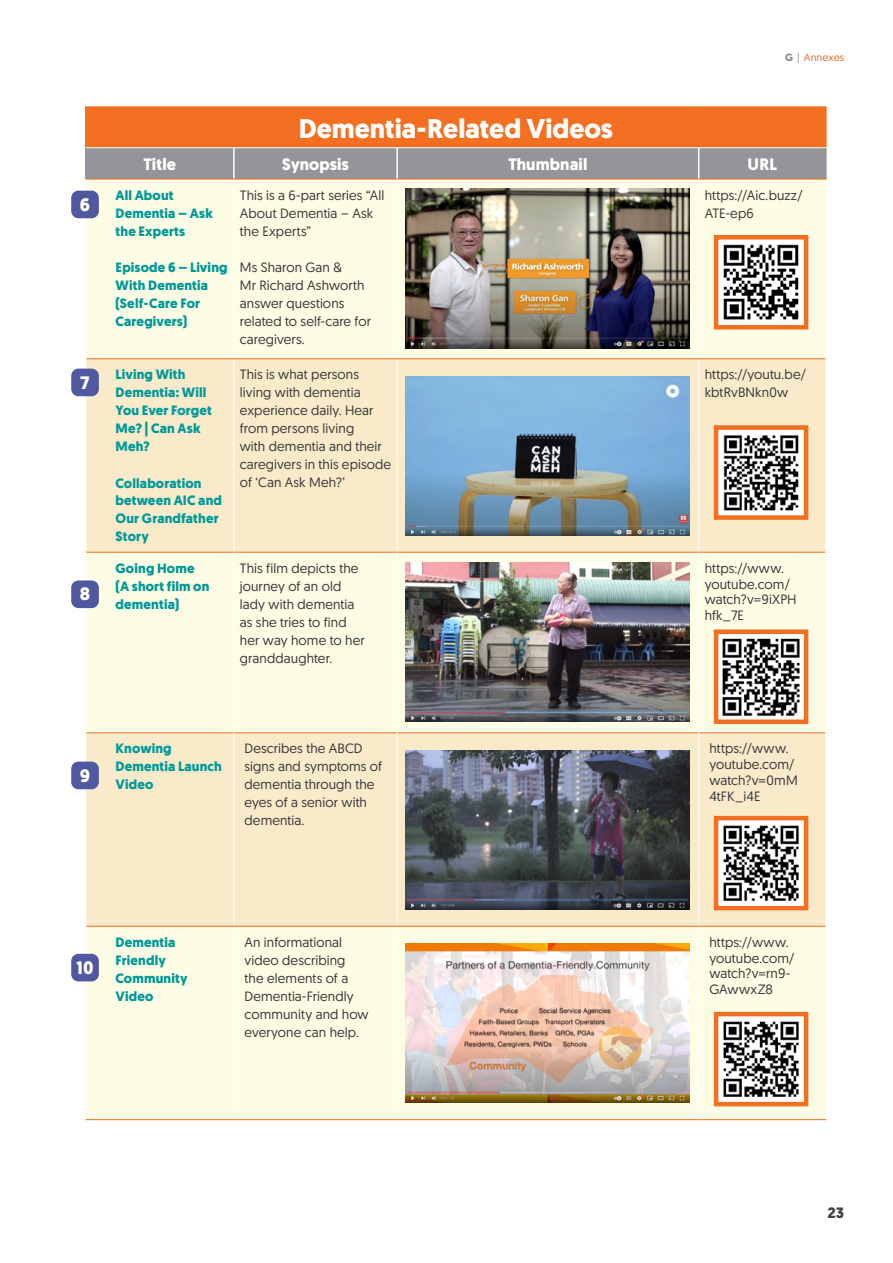
<style>
.page{position:relative;width:893px;height:1263px;background:#fff}
.page>*{position:absolute;margin:0;border:0;box-sizing:border-box;transform-origin:0 0}
.t1{font:700 27px "Geomanist";color:#fff}
.t2{font:700 18px "Geomanist";color:#fff}
.t3{font:700 16.5px "Geomanist";letter-spacing:.005em;color:#fff}
.t4{font:700 15px "Geomanist";color:#414042}
.t5{font:13.5px/18px "Geomanist";letter-spacing:.01em;color:#383839}
.t6{font:700 13.5px/18px "Geomanist";letter-spacing:.015em;color:#099}
.t7{font:10.5px "Geomanist";letter-spacing:.015em;color:#e46a26}
.s1{font-weight:700;color:#898b8e}
.s2{color:#939598}
</style>
<div class="page">
<div style="left:86px;top:107px;width:740px;height:41px;background:#f36f21"></div>
<div style="left:87px;top:148px;width:738px;height:31px;background:#939598"></div>
<div style="left:86px;top:180px;width:739px;height:939px;background:#fdfce5"></div>
<svg style="left:86px;top:359px;width:739px;height:567px;background:#f9eed1"></svg>
<hr style="left:85px;top:106px;width:149px;height:2px;background:#f36f21">
<hr style="left:234px;top:106px;width:163px;height:2px;background:#f36f21">
<hr style="left:397px;top:106px;width:302px;height:2px;background:#f36f21">
<hr style="left:699px;top:106px;width:128px;height:2px;background:#f36f21">
<hr style="left:825px;top:108px;width:2px;height:39px;background:#f36f21">
<hr style="left:85px;top:147px;width:149px;height:1px;background:#fff">
<hr style="left:234px;top:147px;width:163px;height:1px;background:#fff">
<hr style="left:397px;top:147px;width:302px;height:1px;background:#fff">
<hr style="left:699px;top:147px;width:128px;height:1px;background:#fff">
<hr style="left:233px;top:148px;width:2px;height:31px;background:#fff">
<hr style="left:396px;top:148px;width:2px;height:31px;background:#fff">
<hr style="left:698px;top:148px;width:1px;height:31px;background:#fff">
<hr style="left:825px;top:148px;width:2px;height:31px;background:#939598">
<hr style="left:233px;top:927px;width:1px;height:192px;background:#fff">
<hr style="left:397px;top:927px;width:1px;height:192px;background:#fff">
<hr style="left:698px;top:927px;width:1px;height:192px;background:#fff">
<hr style="left:233px;top:359px;width:1px;height:193px;background:#fff">
<hr style="left:397px;top:359px;width:1px;height:193px;background:#fff">
<hr style="left:698px;top:359px;width:1px;height:193px;background:#fff">
<hr style="left:86px;top:732px;width:147px;height:1px;background:#f36f21">
<hr style="left:85px;top:179px;width:149px;height:1px;background:#f36f21">
<hr style="left:234px;top:732px;width:163px;height:1px;background:#f36f21">
<hr style="left:234px;top:179px;width:163px;height:1px;background:#f36f21">
<hr style="left:398px;top:732px;width:300px;height:1px;background:#f36f21">
<hr style="left:397px;top:179px;width:302px;height:1px;background:#f36f21">
<hr style="left:699px;top:732px;width:126px;height:1px;background:#f36f21">
<hr style="left:699px;top:179px;width:128px;height:1px;background:#f36f21">
<hr style="left:85px;top:179px;width:1px;height:180px;background:#fff">
<hr style="left:233px;top:733px;width:1px;height:193px;background:#fff">
<hr style="left:233px;top:179px;width:1px;height:179px;background:#fff">
<hr style="left:397px;top:733px;width:1px;height:193px;background:#fff">
<hr style="left:397px;top:179px;width:1px;height:179px;background:#fff">
<hr style="left:698px;top:733px;width:1px;height:193px;background:#fff">
<hr style="left:698px;top:179px;width:1px;height:179px;background:#fff">
<hr style="left:825px;top:179px;width:1px;height:180px;background:#fff">
<hr style="left:86px;top:926px;width:148px;height:1px;background:#f36f21">
<hr style="left:86px;top:358px;width:148px;height:1px;background:#f36f21">
<hr style="left:234px;top:926px;width:163px;height:1px;background:#f36f21">
<hr style="left:234px;top:358px;width:163px;height:1px;background:#f36f21">
<hr style="left:397px;top:926px;width:302px;height:1px;background:#f36f21">
<hr style="left:397px;top:358px;width:302px;height:1px;background:#f36f21">
<hr style="left:699px;top:926px;width:126px;height:1px;background:#f36f21">
<hr style="left:699px;top:358px;width:126px;height:1px;background:#f36f21">
<hr style="left:85px;top:1119px;width:149px;height:1px;background:#f36f21">
<hr style="left:86px;top:552px;width:148px;height:1px;background:#f36f21">
<hr style="left:234px;top:1119px;width:163px;height:1px;background:#f36f21">
<hr style="left:234px;top:552px;width:163px;height:1px;background:#f36f21">
<hr style="left:397px;top:1119px;width:302px;height:1px;background:#f36f21">
<hr style="left:397px;top:552px;width:302px;height:1px;background:#f36f21">
<hr style="left:699px;top:1119px;width:127px;height:1px;background:#f36f21">
<hr style="left:699px;top:552px;width:126px;height:1px;background:#f36f21">
<hr style="left:233px;top:552px;width:1px;height:181px;background:#fff">
<hr style="left:397px;top:552px;width:1px;height:181px;background:#fff">
<hr style="left:698px;top:552px;width:1px;height:181px;background:#fff">
<hr style="left:85px;top:108px;width:2px;height:39px;background:#f36f21">
<hr style="left:85px;top:148px;width:2px;height:31px;background:#939598">
<img style="left:406px;top:188px;width:283px;height:160px">
<img style="left:406px;top:376px;width:283px;height:159px">
<img style="left:405px;top:563px;width:284px;height:159px">
<img style="left:719px;top:240px;width:84px;height:85px">
<div style="left:714px;top:235px;width:94px;height:95px;border:4px solid #f36f21"></div>
<img style="left:719px;top:430px;width:84px;height:85px">
<div style="left:714px;top:425px;width:94px;height:95px;border:4px solid #f36f21"></div>
<img style="left:719px;top:634px;width:84px;height:85px">
<div style="left:714px;top:629px;width:94px;height:95px;border:4px solid #f36f21"></div>
<img style="left:406px;top:750px;width:284px;height:160px">
<img style="left:406px;top:943px;width:284px;height:159px">
<img style="left:719px;top:821px;width:84px;height:84px">
<div style="left:714px;top:816px;width:94px;height:94px;border:4px solid #f36f21"></div>
<img style="left:719px;top:1017px;width:84px;height:84px">
<div style="left:714px;top:1012px;width:94px;height:94px;border:4px solid #f36f21"></div>
<div style="left:71px;top:191px;width:28px;height:27px;background:#50589f;border-radius:7px"></div>
<div style="left:71px;top:369px;width:28px;height:27px;background:#50589f;border-radius:7px"></div>
<div style="left:71px;top:580px;width:28px;height:28px;background:#50589f;border-radius:7px"></div>
<div style="left:71px;top:762px;width:28px;height:27px;background:#50589f;border-radius:7px"></div>
<div style="left:71px;top:954px;width:28px;height:27px;background:#50589f;border-radius:7px"></div>
<h2 class="t2" style="left:80px;top:192px;width:12px">6</h2>
<h2 class="t2" style="left:80px;top:370px;width:11px">7</h2>
<h2 class="t2" style="left:80px;top:582px;width:12px">8</h2>
<h1 class="t1" style="left:299px;top:110px;width:316px">Dementia-Related Videos</h1>
<p class="t7" style="left:785px;top:50px;width:61px"><span class="s1">G</span> <span class="s2">|</span> Annexes</p>
<p class="t3" style="left:144px;top:153px;width:34px">Title</p>
<p class="t3" style="left:282px;top:153px;width:68px">Synopsis</p>
<p class="t3" style="left:508px;top:153px;width:80px">Thumbnail</p>
<p class="t3" style="left:748px;top:153px;width:31px">URL</p>
<p class="t6" style="left:116px;top:186px;width:99px">All About<br>Dementia – Ask the Experts</p>
<p class="t6" style="left:116px;top:258px;width:114px">Episode 6 – Living<br>With Dementia (Self-Care For<br>Caregivers)</p>
<p class="t5" style="left:705px;top:186px;width:100px">https://Aic.buzz/<br>ATE-ep6</p>
<p class="t5" style="left:240px;top:186px;width:146px">This is a 6-part series “All<br>About Dementia – Ask the Experts”</p>
<p class="t5" style="left:240px;top:258px;width:133px">Ms Sharon Gan &amp;<br>Mr Richard Ashworth answer questions related to self-care for caregivers.</p>
<p class="t6" style="left:116px;top:366px;width:98px">Living With<br>Dementia: Will<br>You Ever Forget<br>Me? | Can Ask<br>Meh?</p>
<p class="t6" style="left:116px;top:474px;width:108px">Collaboration between AIC and<br>Our Grandfather<br>Story</p>
<p class="t5" style="left:240px;top:365px;width:153px">This is what persons living with dementia experience daily. Hear from persons living<br>with dementia and their caregivers in this episode of ‘Can Ask Meh?’</p>
<p class="t5" style="left:705px;top:365px;width:103px">https://youtu.be/ kbtRvBNkn0w</p>
<p class="t6" style="left:116px;top:559px;width:95px">Going Home (A short film on dementia)</p>
<p class="t5" style="left:240px;top:559px;width:126px">This film depicts the journey of an old lady with dementia as she tries to find her way home to her granddaughter.</p>
<p class="t5" style="left:705px;top:560px;width:93px;line-height:15.8px">https://www. youtube.com/ watch?v=9iXPH hfk_7E</p>
<h2 class="t2" style="left:80px;top:763px;width:12px">9</h2>
<p class="t6" style="left:116px;top:740px;width:108px">Knowing<br>Dementia Launch<br>Video</p>
<p class="t5" style="left:244px;top:739px;width:139px">Describes the ABCD signs and symptoms of dementia through the eyes of a senior with dementia.</p>
<p class="t5" style="left:709px;top:740px;width:90px;line-height:15.8px">https://www. youtube.com/ watch?v=0mM<br>4tFK_i4E</p>
<h2 class="t2" style="left:77px;top:955px;width:19px">10</h2>
<p class="t6" style="left:116px;top:933px;width:73px">Dementia<br>Friendly<br>Community<br>Video</p>
<p class="t5" style="left:244px;top:933px;width:126px">An informational video describing<br>the elements of a<br>Dementia-Friendly community and how everyone can help.</p>
<p class="t5" style="left:709px;top:934px;width:87px;line-height:15.8px">https://www. youtube.com/ watch?v=rn9-<br>GAwwxZ8</p>
<p class="t4" style="left:828px;top:1203px;width:18px">23</p>
</div>
